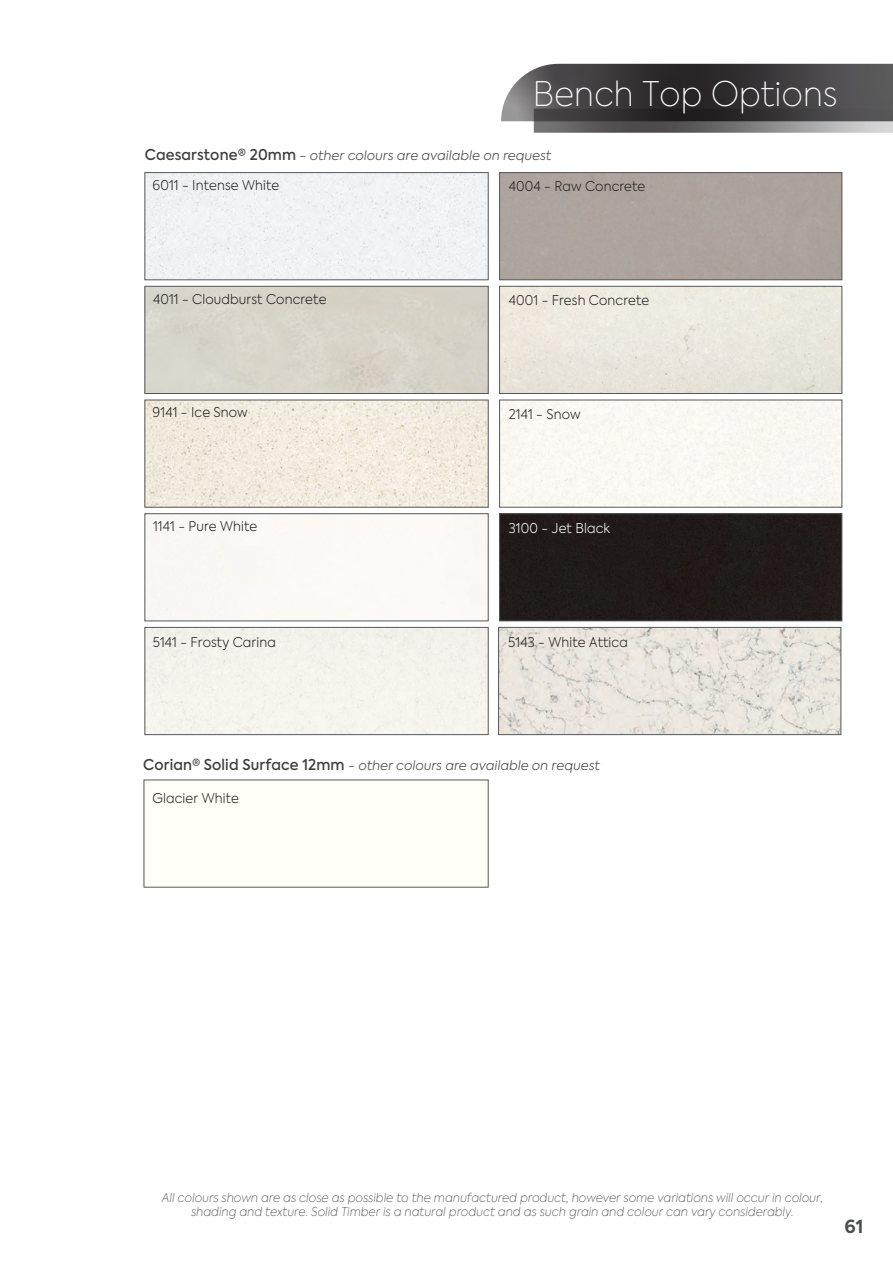
<style>
.page{position:relative;width:893px;height:1263px;background:#fff}
.page>*{position:absolute;margin:0;border:0;box-sizing:border-box;transform-origin:0 0}
.t1{font:100 33.75px "Axiforma";letter-spacing:.01em;color:#fff;scale:.96 1}
.t2{font:700 18px "Axiforma";color:#4b4c4d}
.t3{font:300 13.35px "Axiforma";letter-spacing:.01em;color:#231f20;scale:.96 1}
.t4{font:300 13.35px "Axiforma";letter-spacing:.01em;color:#fff;scale:.96 1}
.t5{font:italic 300 12.9px "Axiforma";letter-spacing:.01em;color:#3e3e3f}
.t6{font:italic 100 12.15px/14px "Axiforma";letter-spacing:.01em;color:#3e3e3f;text-align:center;scale:.96 1}
.s1{font-weight:500;font-style:normal;font-size:14.85px}
</style>
<div class="page">
<div style="left:147px;top:174px;width:340px;height:104px;background:#f0f3f4"></div>
<div style="left:145px;top:172px;width:344px;height:108px;border:1px solid #57585a"></div>
<div style="left:145px;top:286px;width:344px;height:108px;border:1px solid #57585a"></div>
<img style="left:146px;top:402px;width:341px;height:104px">
<div style="left:144px;top:400px;width:345px;height:108px;border:1px solid #57585a"></div>
<div style="left:144px;top:513px;width:345px;height:108px;border:1px solid #57585a"></div>
<div style="left:146px;top:629px;width:341px;height:104px;background:#f5f3ed"></div>
<div style="left:144px;top:627px;width:345px;height:108px;border:1px solid #57585a"></div>
<div style="left:501px;top:515px;width:339px;height:104px;background:#211b1a"></div>
<div style="left:499px;top:513px;width:343px;height:108px;border:1px solid #57585a"></div>
<div style="left:499px;top:172px;width:343px;height:108px;border:1px solid #57585a"></div>
<div style="left:501px;top:288px;width:339px;height:104px;background:#ebe8dd"></div>
<div style="left:499px;top:286px;width:343px;height:108px;border:1px solid #57585a"></div>
<div style="left:501px;top:402px;width:339px;height:104px;background:#fbf8f3"></div>
<div style="left:499px;top:400px;width:343px;height:108px;border:1px solid #57585a"></div>
<img style="left:500px;top:629px;width:339px;height:104px">
<div style="left:498px;top:627px;width:343px;height:108px;border:1px solid #57585a"></div>
<svg style="left:501px;top:64px;width:392px;height:69px;background:#535153"></svg>
<h1 class="t1" style="left:533px;top:72px;width:319px">Bench Top Options</h1>
<p class="t5" style="left:145px;top:147px;width:408px"><span class="s1">Caesarstone® 20mm</span> - other colours are available on request</p>
<p class="t3" style="left:509px;top:178px;width:144px">4004 - Raw Concrete</p>
<p class="t3" style="left:152px;top:176px;width:134px">6011 - Intense White</p>
<p class="t3" style="left:153px;top:290px;width:182px">4011 - Cloudburst Concrete</p>
<p class="t3" style="left:509px;top:292px;width:148px">4001 - Fresh Concrete</p>
<p class="t3" style="left:153px;top:404px;width:101px">9141 - Ice Snow</p>
<p class="t3" style="left:509px;top:405px;width:76px">2141 - Snow</p>
<p class="t3" style="left:153px;top:518px;width:110px">1141 - Pure White</p>
<p class="t4" style="left:509px;top:519px;width:107px">3100 - Jet Black</p>
<p class="t3" style="left:153px;top:634px;width:130px">5141 - Frosty Carina</p>
<p class="t3" style="left:508px;top:634px;width:126px">5143 - White Attica</p>
<p class="t5" style="left:143px;top:757px;width:458px"><span class="s1">Corian® Solid Surface 12mm</span> - other colours are available on request</p>
<p class="t3" style="left:153px;top:789px;width:92px">Glacier White</p>
<p class="t6" style="left:162px;top:1191px;width:690px">All colours shown are as close as possible to the manufactured product, however some variations will occur in colour, shading and texture. Solid Timber is a natural product and as such grain and colour can vary considerably.</p>
<h2 class="t2" style="left:845px;top:1214px;width:20px">61</h2>
</div>
